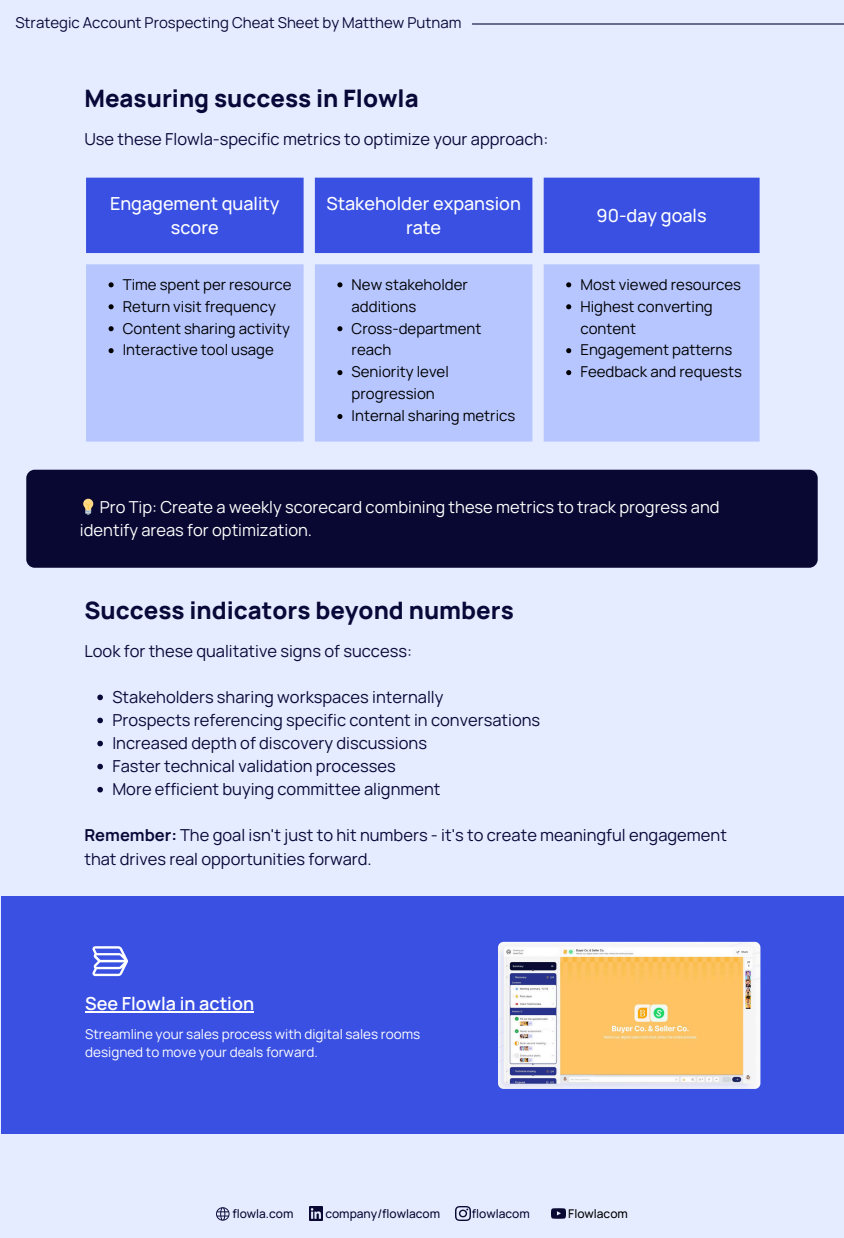
<style>
.page{position:relative;width:844px;height:1238px;background:#fff}
.page>*{position:absolute;margin:0;border:0;box-sizing:border-box;transform-origin:0 0}
.t1{font:800 24px "Manrope";color:#090939}
.t2{font:500 18px/24.8px "Manrope";color:#fff;text-align:center}
.t3{font:600 18px "Manrope";color:#fff}
.t4{font:16.5px/23.1px "Manrope";color:#090939}
.t5{font:16.5px/23.1px "Manrope";color:#fff}
.t6{font:15px/21.9px "Manrope";color:#000}
.t7{font:15px "Manrope";color:#090939}
.t8{font:13.5px/18.6px "Manrope";color:#fff}
.t9{font:500 12px "Manrope";color:#080832}
.t10{font:500 12px "Manrope";color:#000}
.s1{font-weight:700}
</style>
<div class="page">
<div style="left:0;top:0;width:844px;height:1237px;background:#e6ecff"></div>
<hr style="left:472px;top:23px;width:372px;height:2px;background:#090939">
<img style="left:456px;top:1206px;width:14px;height:14px">
<img style="left:551px;top:1208px;width:15px;height:11px">
<img style="left:309px;top:1206px;width:14px;height:14px">
<svg style="left:216px;top:1207px;width:13px;height:13px"></svg>
<svg style="left:97px;top:694px;width:6px;height:6px"></svg>
<svg style="left:97px;top:717px;width:6px;height:6px"></svg>
<svg style="left:97px;top:740px;width:6px;height:6px"></svg>
<svg style="left:97px;top:763px;width:6px;height:6px"></svg>
<svg style="left:97px;top:787px;width:6px;height:5px"></svg>
<div style="left:86px;top:178px;width:673px;height:75px;background:#3950e2"></div>
<div style="left:86px;top:264px;width:673px;height:177px;background:#b7c6ff"></div>
<svg style="left:109px;top:282px;width:5px;height:5px"></svg>
<svg style="left:109px;top:304px;width:5px;height:5px"></svg>
<svg style="left:109px;top:326px;width:5px;height:5px"></svg>
<svg style="left:109px;top:348px;width:5px;height:5px"></svg>
<svg style="left:337px;top:282px;width:5px;height:5px"></svg>
<svg style="left:337px;top:326px;width:5px;height:5px"></svg>
<svg style="left:337px;top:370px;width:5px;height:5px"></svg>
<svg style="left:337px;top:414px;width:5px;height:5px"></svg>
<svg style="left:566px;top:282px;width:5px;height:5px"></svg>
<svg style="left:566px;top:304px;width:5px;height:5px"></svg>
<svg style="left:566px;top:348px;width:5px;height:5px"></svg>
<svg style="left:566px;top:370px;width:5px;height:5px"></svg>
<div style="left:26px;top:470px;width:791px;height:98px;background:#080832;border-radius:8px"></div>
<div style="left:1px;top:896px;width:843px;height:238px;background:#3950e2"></div>
<img style="left:498px;top:941px;width:262px;height:147px;border-radius:6px">
<svg style="left:92px;top:946px;width:36px;height:30px"></svg>
<hr style="left:85px;top:1011px;width:169px;height:2px;background:#fff">
<h4 class="t7" style="left:15px;top:12px;width:447px">Strategic Account Prospecting Cheat Sheet by Matthew Putnam</h4>
<p class="t1" style="left:84px;top:82px;width:336px">Measuring success in Flowla</p>
<p class="t4" style="left:84px;top:128px;width:465px">Use these Flowla-specific metrics to optimize your approach:</p>
<p class="t2" style="left:110px;top:190px;width:171px">Engagement quality score</p>
<p class="t2" style="left:326px;top:190px;width:196px">Stakeholder expansion rate</p>
<p class="t6" style="left:123px;top:273px;width:170px">Time spent per resource</p>
<h3 class="t6" style="left:123px;top:295px;width:155px">Return visit frequency</h3>
<h1 class="t6" style="left:123px;top:317px;width:169px">Content sharing activity</h1>
<h3 class="t6" style="left:123px;top:339px;width:153px">Interactive tool usage</h3>
<p class="t6" style="left:352px;top:273px;width:118px">New stakeholder additions</p>
<p class="t6" style="left:352px;top:317px;width:131px">Cross-department reach</p>
<p class="t6" style="left:352px;top:361px;width:99px">Seniority level progression</p>
<p class="t6" style="left:352px;top:404px;width:165px">Internal sharing metrics</p>
<p class="t2" style="left:596px;top:203px;width:111px">90-day goals</p>
<p class="t6" style="left:580px;top:273px;width:162px">Most viewed resources</p>
<h3 class="t6" style="left:580px;top:295px;width:134px">Highest converting content</h3>
<h2 class="t6" style="left:580px;top:339px;width:153px">Engagement patterns</h2>
<p class="t6" style="left:580px;top:361px;width:163px">Feedback and requests</p>
<h2 class="t5" style="left:80px;top:495px;width:641px;text-indent:20px">Pro Tip: Create a weekly scorecard combining these metrics to track progress and identify areas for optimization.</h2>
<p class="t1" style="left:84px;top:593px;width:431px">Success indicators beyond numbers</p>
<p class="t4" style="left:84px;top:639px;width:329px">Look for these qualitative signs of success:</p>
<p class="t4" style="left:112px;top:685px;width:332px">Stakeholders sharing workspaces internally</p>
<p class="t4" style="left:112px;top:708px;width:429px">Prospects referencing specific content in conversations</p>
<p class="t4" style="left:112px;top:731px;width:316px">Increased depth of discovery discussions</p>
<p class="t4" style="left:112px;top:754px;width:285px">Faster technical validation processes</p>
<p class="t4" style="left:112px;top:777px;width:330px">More efficient buying committee alignment</p>
<p class="t4" style="left:84px;top:823px;width:644px"><span class="s1">Remember:</span> The goal isn't just to hit numbers - it's to create meaningful engagement that drives real opportunities forward.</p>
<h5 class="t3" style="left:85px;top:991px;width:170px">See Flowla in action</h5>
<p class="t8" style="left:85px;top:1024px;width:337px">Streamline your sales process with digital sales rooms designed to move your deals forward.</p>
<h3 class="t9" style="left:232px;top:1205px;width:63px">flowla.com</h3>
<h1 class="t9" style="left:325px;top:1204px;width:116px">company/flowlacom</h1>
<p class="t9" style="left:472px;top:1204px;width:59px">flowlacom</p>
<p class="t10" style="left:568px;top:1204px;width:61px">Flowlacom</p>
</div>
